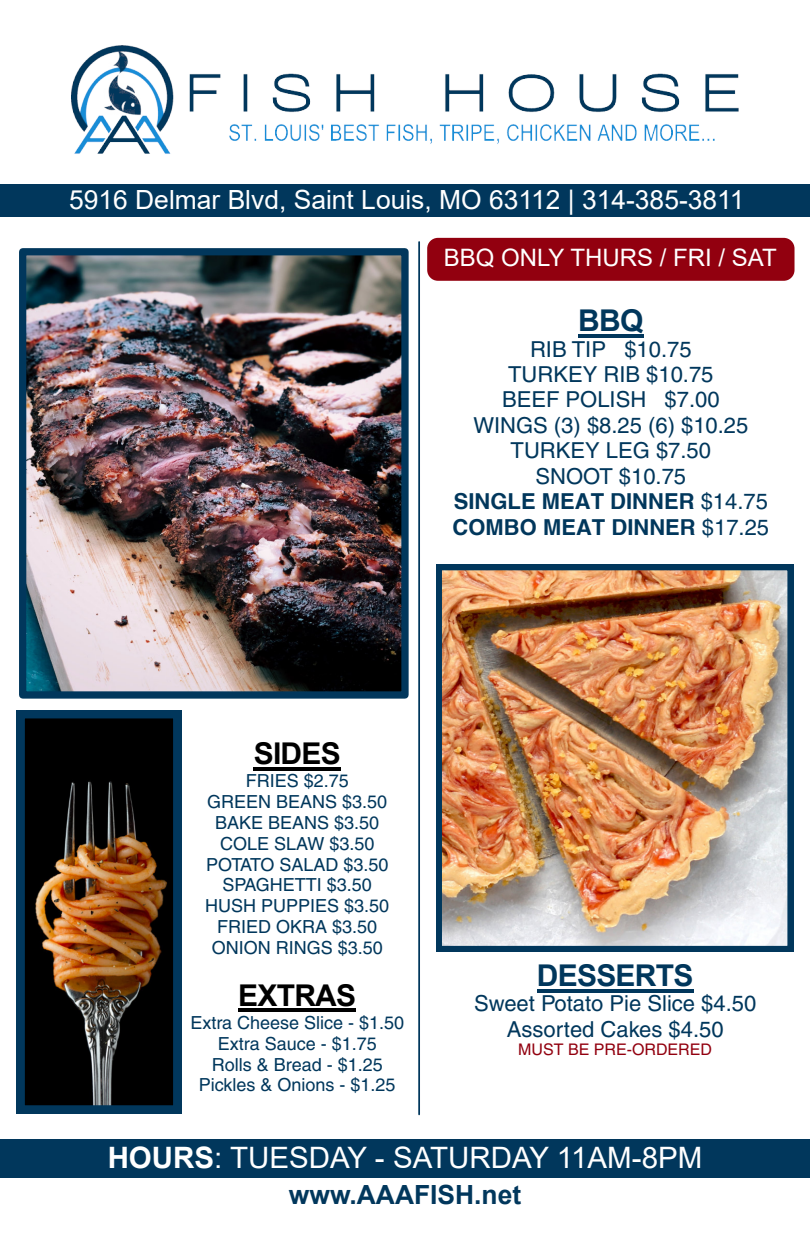
<style>
.page{position:relative;width:810px;height:1242px;background:#fff}
.page>*{position:absolute;margin:0;border:0;box-sizing:border-box;transform-origin:0 0}
.t1{font:700 30px "Arial";letter-spacing:-.025em;color:#000}
.t2{font:700 30px "Arial";letter-spacing:-.025em;color:#01375c}
.t3{font:29.6px "Arial";color:#fff}
.t4{font:26.4px "Arial";color:#fff}
.t5{font:700 26.4px "Arial";color:#01375c}
.t6{font:24px "Arial";color:#fff}
.t7{font:22px/25.4px "Helvetica";color:#01375c;text-align:center}
.t8{font:700 22px/25.4px "Helvetica cyr";color:#01375c}
.t9{font:18px/20.8px "Helvetica";color:#01375c;text-align:center}
.t10{font:16px "Helvetica";color:#92000f}
.s1{font-family:"Helvetica";font-weight:400}
.s2{font-weight:700}
</style>
<div class="page">
<div style="left:0;top:1139px;width:810px;height:39px;background:#01375c"></div>
<hr style="left:254px;top:767px;width:87px;height:3px;background:#000">
<hr style="left:238px;top:1009px;width:118px;height:3px;background:#000">
<hr style="left:578px;top:334px;width:65px;height:3px;background:#01375c">
<hr style="left:537px;top:989px;width:156px;height:3px;background:#01375c">
<div style="left:0;top:184px;width:810px;height:32px;background:#01375c"></div>
<img style="left:27px;top:256px;width:374px;height:435px">
<div style="left:19px;top:248px;width:390px;height:451px;border:7px solid #01375c"></div>
<img style="left:436px;top:565px;width:357px;height:387px">
<img style="left:17px;top:710px;width:164px;height:403px">
<div style="left:427px;top:238px;width:368px;height:43px;background:#92000f;border-radius:11px"></div>
<hr style="left:418px;top:242px;width:2px;height:872px;background:#01375c">
<img style="left:72px;top:45px;width:666px;height:109px">
<h3 class="t4" style="left:69px;top:190px;width:677px">5916 Delmar Blvd, Saint Louis, MO 63112 | 314-385-3811</h3>
<h3 class="t6" style="left:444px;top:248px;width:334px">BBQ ONLY THURS / FRI / SAT</h3>
<h1 class="t2" style="left:578px;top:309px;width:67px">BBQ</h1>
<p class="t7" style="left:473px;top:336px;width:277px">RIB TIP $10.75<br>TURKEY RIB $10.75<br>BEEF POLISH $7.00<br>WINGS (3) $8.25 (6) $10.25<br>TURKEY LEG $7.50<br>SNOOT $10.75</p>
<p class="t8" style="left:453px;top:490px;width:318px">SINGLE MEAT DINNER <span class="s1">$14.75<br></span>COMBO MEAT DINNER <span class="s1">$17.25</span></p>
<h1 class="t1" style="left:254px;top:742px;width:89px">SIDES</h1>
<p class="t9" style="left:205px;top:771px;width:186px">FRIES $2.75<br>GREEN BEANS $3.50<br>BAKE BEANS $3.50<br>COLE SLAW $3.50<br>POTATO SALAD $3.50<br>SPAGHETTI $3.50<br>HUSH PUPPIES $3.50<br>FRIED OKRA $3.50<br>ONION RINGS $3.50</p>
<h1 class="t1" style="left:238px;top:984px;width:119px">EXTRAS</h1>
<p class="t9" style="left:190px;top:1012px;width:215px">Extra Cheese Slice - $1.50<br>Extra Sauce - $1.75<br>Rolls &amp; Bread - $1.25<br>Pickles &amp; Onions - $1.25</p>
<h1 class="t2" style="left:537px;top:964px;width:158px">DESSERTS</h1>
<p class="t7" style="left:474px;top:991px;width:284px">Sweet Potato Pie Slice $4.50<br>Assorted Cakes $4.50</p>
<p class="t10" style="left:518px;top:1040px;width:195px">MUST BE PRE-ORDERED</p>
<h2 class="t3" style="left:108px;top:1146px;width:596px"><span class="s2">HOURS</span>: TUESDAY - SATURDAY 11AM-8PM</h2>
<h3 class="t5" style="left:289px;top:1185px;width:234px">www.AAAFISH.net</h3>
</div>
